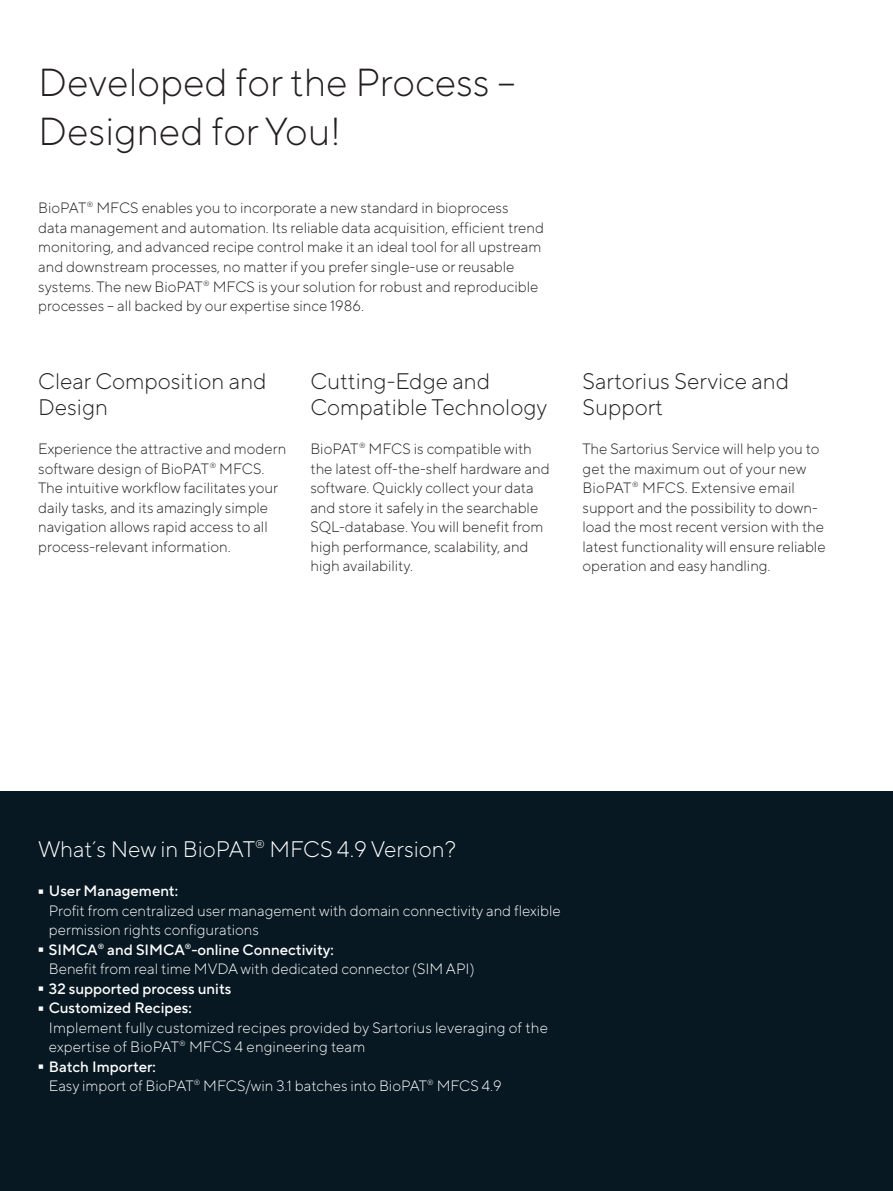
<style>
.page{position:relative;width:893px;height:1191px;background:#fff}
.page>*{position:absolute;margin:0;border:0;box-sizing:border-box;transform-origin:0 0}
.t1{font:300 95.25px "TT Norms Pro";color:#fff;scale:.16 1}
.t2{font:300 39px/48.8px "TT Norms Pro";color:#231f20}
.t3{font:300 22.5px/26px "TT Norms Pro";color:#231f20}
.t4{font:300 22.5px "TT Norms Pro";color:#fff}
.t5{font:300 15px/19.5px "TT Norms Pro";color:#231f20}
.t6{font:300 15px/19.5px "TT Norms Pro";color:#fff}
.t7{font:500 15px "TT Norms Pro";color:#fff}
.s1{font-weight:500}
</style>
<div class="page">
<hr style="left:892px;top:0;width:1px;height:1191px;background:#fff101">
<img style="left:892px;top:0;width:1px;height:714px">
<div style="left:0;top:791px;width:893px;height:400px;background:#071822"></div>
<h2 class="t2" style="left:38px;top:55px;width:479px">Developed for the Process –<br>Designed for You!</h2>
<p class="t5" style="left:38px;top:197px;width:507px">BioPAT<sup>®</sup> MFCS enables you to incorporate a new standard in bioprocess<br>data management and automation. Its reliable data acquisition, efficient trend monitoring, and advanced recipe control make it an ideal tool for all upstream and downstream processes, no matter if you prefer single-use or reusable systems. The new BioPAT<sup>®</sup> MFCS is your solution for robust and reproducible processes – all backed by our expertise since 1986.</p>
<h3 class="t3" style="left:38px;top:366px;width:230px">Clear Composition and<br>Design</h3>
<p class="t5" style="left:38px;top:438px;width:250px">Experience the attractive and modern software design of BioPAT<sup>®</sup> MFCS.<br>The intuitive workflow facilitates your daily tasks, and its amazingly simple navigation allows rapid access to all process-relevant information.</p>
<h3 class="t3" style="left:310px;top:366px;width:238px">Cutting-Edge and<br>Compatible Technology</h3>
<p class="t5" style="left:310px;top:438px;width:241px">BioPAT<sup>®</sup> MFCS is compatible with the latest off-the-shelf hardware and software. Quickly collect your data and store it safely in the searchable SQL-database. You will benefit from high performance, scalability, and high availability.</p>
<h3 class="t3" style="left:583px;top:366px;width:208px">Sartorius Service and<br>Support</h3>
<p class="t5" style="left:583px;top:438px;width:245px">The Sartorius Service will help you to get the maximum out of your new BioPAT<sup>®</sup> MFCS. Extensive email support and the possibility to down&shy;load the most recent version with the latest functionality will ensure reliable operation and easy handling.</p>
<h3 class="t4" style="left:38px;top:833px;width:420px">What´s New in BioPAT<sup>®</sup> MFCS 4.9 Version?</h3>
<h1 class="t1" style="left:38px;top:817px;width:38px">-</h1>
<p class="t7" style="left:49px;top:880px;width:131px">User Management:</p>
<p class="t6" style="left:49px;top:899px;width:513px">Profit from centralized user management with domain connectivity and flexible permission rights configurations</p>
<h1 class="t1" style="left:38px;top:876px;width:38px">-</h1>
<p class="t6" style="left:49px;top:938px;width:427px"><span class="s1">SIMCA</span><sup>®</sup> <span class="s1">and SIMCA</span><sup>®</sup><span class="s1">-online Connectivity:<br></span>Benefit from real time MVDA with dedicated connector (SIM API)</p>
<h1 class="t1" style="left:38px;top:915px;width:38px">-</h1>
<p class="t7" style="left:49px;top:977px;width:184px">32 supported process units</p>
<h1 class="t1" style="left:38px;top:934px;width:38px">-</h1>
<p class="t7" style="left:49px;top:997px;width:144px">Customized Recipes:</p>
<p class="t6" style="left:49px;top:1016px;width:500px">Implement fully customized recipes provided by Sartorius leveraging of the expertise of BioPAT<sup>®</sup> MFCS 4 engineering team</p>
<h1 class="t1" style="left:38px;top:993px;width:38px">-</h1>
<p class="t6" style="left:49px;top:1055px;width:454px"><span class="s1">Batch Importer:<br></span>Easy import of BioPAT<sup>®</sup> MFCS/win 3.1 batches into BioPAT<sup>®</sup> MFCS 4.9</p>
</div>
